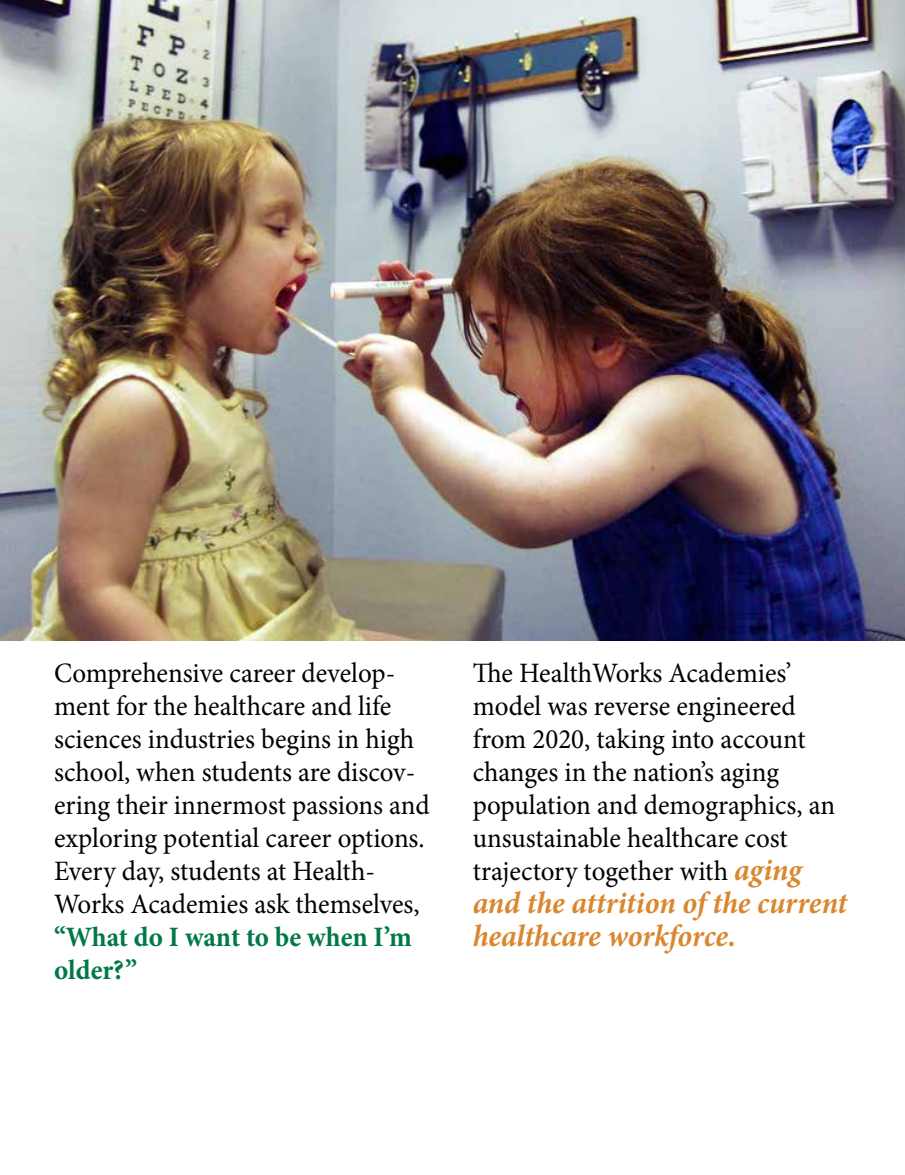
<style>
.page{position:relative;width:905px;height:1175px;background:#fff}
.page>*{position:absolute;margin:0;border:0;box-sizing:border-box;transform-origin:0 0}
.t1{font:italic 700 31.2px/33px "Minion Pro";letter-spacing:-.005em;color:#d98830;scale:.96 1}
.t2{font:28.05px/33px "Minion Pro";color:#000;scale:.96 1}
.t3{font:700 28.05px/33px "Minion Pro";color:#007947;scale:.96 1}
.s1{font-weight:700;font-style:italic;font-size:31.2px;color:#d98830}
</style>
<div class="page">
<img style="left:0;top:0;width:904px;height:640px">
<p class="t2" style="left:54px;top:656px;width:393px">Comprehensive career develop&shy;ment for the healthcare and life sciences industries begins in high school, when students are discov&shy;ering their innermost passions and exploring potential career options.<br>Every day, students at Health-Works Academies ask themselves,</p>
<p class="t3" style="left:54px;top:920px;width:374px">“What do I want to be when I’m older?”</p>
<p class="t2" style="left:472px;top:656px;width:379px">The HealthWorks Academies’ model was reverse engineered from 2020, taking into account changes in the nation’s aging population and demographics, an unsustainable healthcare cost trajectory together with <span class="s1">aging</span></p>
<p class="t1" style="left:472px;top:885px;width:391px">and the attrition of the current healthcare workforce.</p>
</div>
